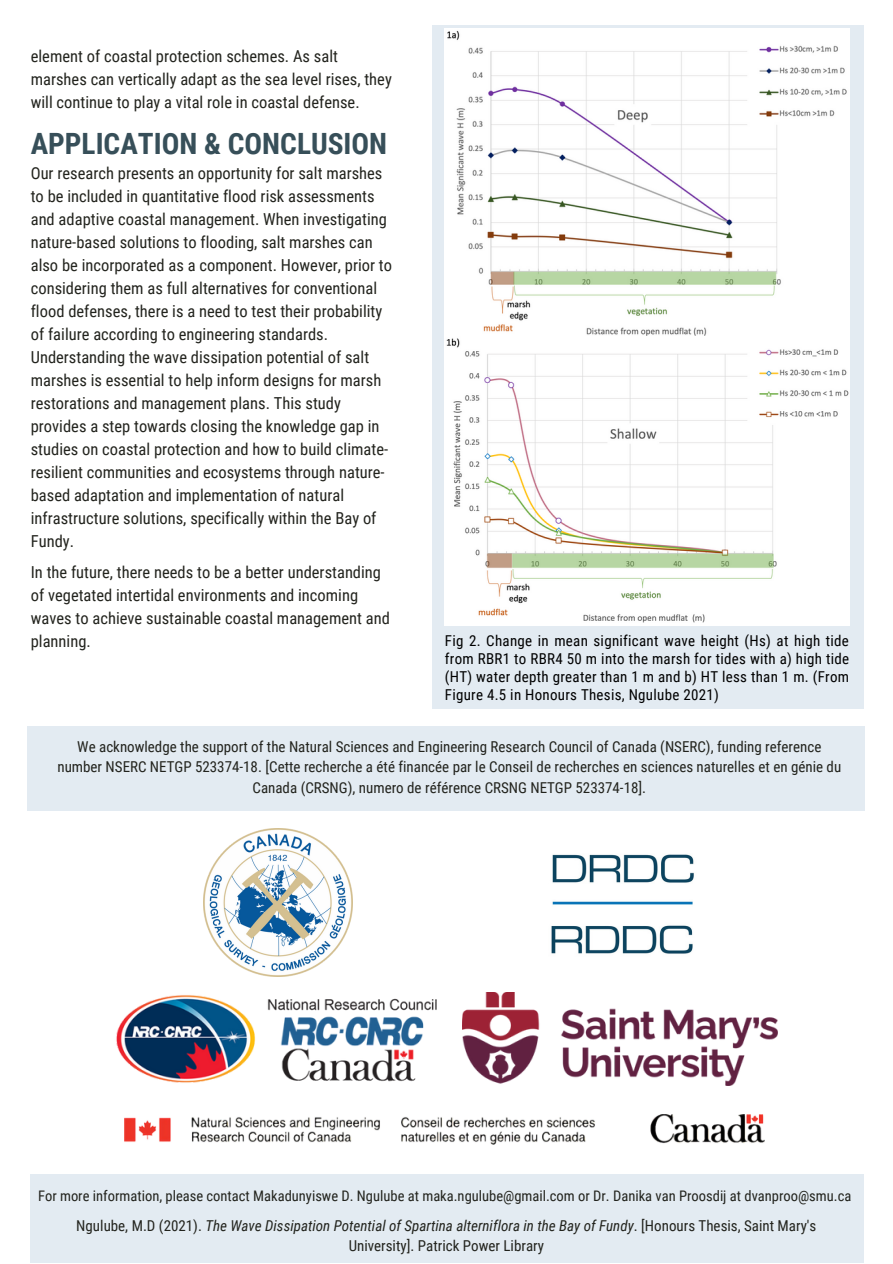
<style>
.page{position:relative;width:893px;height:1264px;background:#fff}
.page>*{position:absolute;margin:0;border:0;box-sizing:border-box;transform-origin:0 0}
.t1{font:700 29.25px "Roboto Condensed";color:#374f59}
.t2{font:16.5px/23px "Roboto Condensed";color:#22231d}
.t3{font:15px/20.2px "Roboto Condensed";color:#22231d;text-align:center}
.t4{font:15px/18px "Roboto Condensed";letter-spacing:.02em;color:#000;text-align:justify}
.t5{font:14.55px "Roboto Condensed";color:#22231d}
.s1{font-style:italic}
</style>
<div class="page">
<div style="left:31px;top:1173px;width:833px;height:89px;background:#e3ebf2"></div>
<div style="left:27px;top:726px;width:837px;height:84px;background:#e3ebf2"></div>
<img style="left:125px;top:1114px;width:639px;height:29px">
<img style="left:462px;top:992px;width:315px;height:93px">
<img style="left:204px;top:828px;width:148px;height:148px">
<img style="left:116px;top:995px;width:321px;height:88px">
<img style="left:551px;top:854px;width:143px;height:100px">
<div style="left:432px;top:25px;width:431px;height:683px;background:#e3ebf2"></div>
<img style="left:445px;top:29px;width:404px;height:596px">
<p class="t2" style="left:31px;top:45px;width:362px">element of coastal protection schemes. As salt marshes can vertically adapt as the sea level rises, they will continue to play a vital role in coastal defense.</p>
<h1 class="t1" style="left:31px;top:127px;width:358px">APPLICATION &amp; CONCLUSION</h1>
<p class="t2" style="left:31px;top:162px;width:363px">Our research presents an opportunity for salt marshes to be included in quantitative flood risk assessments and adaptive coastal management. When investigating nature-based solutions to flooding, salt marshes can also be incorporated as a component. However, prior to considering them as full alternatives for conventional flood defenses, there is a need to test their probability of failure according to engineering standards.<br>Understanding the wave dissipation potential of salt marshes is essential to help inform designs for marsh restorations and management plans. This study provides a step towards closing the knowledge gap in studies on coastal protection and how to build climate&shy;resilient communities and ecosystems through nature&shy;based adaptation and implementation of natural infrastructure solutions, specifically within the Bay of Fundy.</p>
<p class="t2" style="left:31px;top:560px;width:361px">In the future, there needs to be a better understanding of vegetated intertidal environments and incoming waves to achieve sustainable coastal management and planning.</p>
<p class="t4" style="left:445px;top:631px;width:406px">Fig 2. Change in mean significant wave height (Hs) at high tide from RBR1 to RBR4 50 m into the marsh for tides with a) high tide (HT) water depth greater than 1 m and b) HT less than 1 m. (From Figure 4.5 in Honours Thesis, Ngulube 2021)</p>
<p class="t3" style="left:57px;top:737px;width:785px">We acknowledge the support of the Natural Sciences and Engineering Research Council of Canada (NSERC), funding reference number NSERC NETGP 523374-18. [Cette recherche a été financée par le Conseil de recherches en sciences naturelles et en génie du<br>Canada (CRSNG), numero de référence CRSNG NETGP 523374-18].</p>
<p class="t5" style="left:38px;top:1187px;width:814px">For more information, please contact Makadunyiswe D. Ngulube at maka.ngulube@gmail.com or Dr. Danika van Proosdij at dvanproo@smu.ca</p>
<p class="t3" style="left:76px;top:1215px;width:741px">Ngulube, M.D (2021). <span class="s1">The Wave Dissipation Potential of Spartina alterniflora in the Bay of Fundy</span>. [Honours Thesis, Saint Mary's<br>University]. Patrick Power Library</p>
</div>
